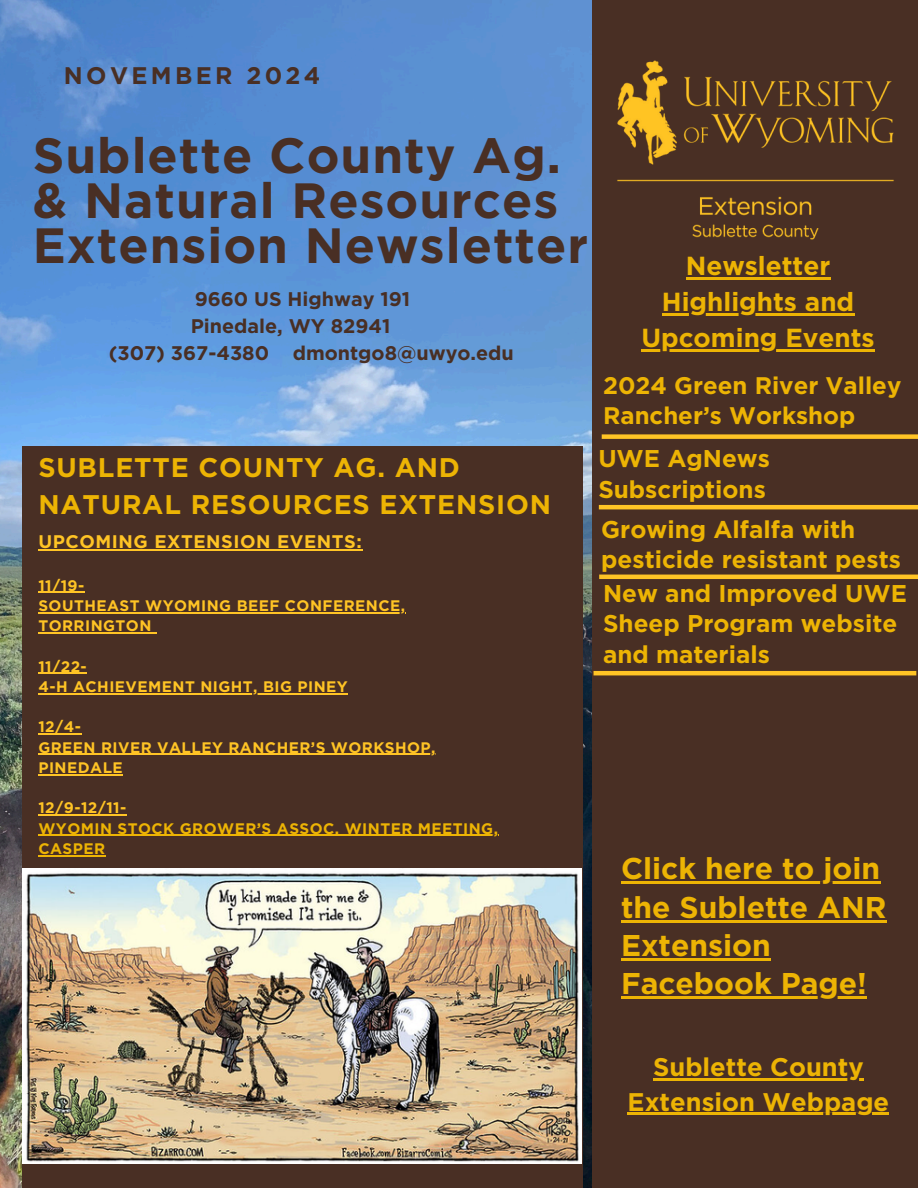
<style>
.page{position:relative;width:918px;height:1188px;background:#fff}
.page>*{position:absolute;margin:0;border:0;box-sizing:border-box;transform-origin:0 0}
.t1{font:700 49.5px/45px "Gotham";letter-spacing:.02em;color:#492f24}
.t2{font:700 30px/38.2px "Gotham";color:#edb404}
.t3{font:700 27px/37px "Gotham";letter-spacing:.03em;color:#edb404}
.t4{font:700 26.1px "Gotham";color:#edb404}
.t5{font:700 25.5px "Gotham";color:#edb404}
.t6{font:700 24.3px/30.8px "Gotham";color:#edb404}
.t7{font:700 24px/30.3px "Gotham";color:#edb404}
.t8{font:700 24px "Gotham";letter-spacing:.14em;color:#492f24}
.t9{font:700 19.65px "Gotham";color:#492f24}
.t10{font:700 18.3px "Gotham";letter-spacing:.03em;color:#ffc425}
.t11{font:700 15.3px/20.2px "Gotham";letter-spacing:.03em;color:#ffc425}
.t12{font:700 15.3px/20.2px "Gotham";letter-spacing:.03em;color:#edb404}
</style>
<div class="page">
<img style="left:0;top:0;width:592px;height:1188px">
<div style="left:22px;top:446px;width:561px;height:742px;background:#492f24"></div>
<div style="left:592px;top:0;width:326px;height:1188px;background:#492f24"></div>
<hr style="left:599px;top:575px;width:319px;height:4px;background:#ffc425">
<hr style="left:599px;top:505px;width:319px;height:4px;background:#ffc425">
<div style="left:602px;top:434px;width:316px;height:5px;background:#ffc425"></div>
<hr style="left:594px;top:671px;width:322px;height:4px;background:#ffc425">
<img style="left:617px;top:60px;width:277px;height:180px">
<img style="left:23px;top:869px;width:559px;height:294px">
<hr style="left:621px;top:882px;width:259px;height:2px;background:#edb404">
<hr style="left:621px;top:920px;width:265px;height:2px;background:#edb404">
<hr style="left:621px;top:958px;width:150px;height:2px;background:#edb404">
<hr style="left:621px;top:996px;width:246px;height:3px;background:#edb404">
<hr style="left:686px;top:277px;width:144px;height:3px;background:#edb404">
<hr style="left:662px;top:313px;width:192px;height:3px;background:#edb404">
<hr style="left:641px;top:349px;width:234px;height:3px;background:#edb404">
<hr style="left:653px;top:1078px;width:211px;height:2px;background:#edb404">
<hr style="left:628px;top:1113px;width:261px;height:2px;background:#edb404">
<hr style="left:38px;top:549px;width:324px;height:1px;background:#ffc425">
<hr style="left:38px;top:592px;width:47px;height:1px;background:#ffc425">
<hr style="left:38px;top:612px;width:368px;height:1px;background:#ffc425">
<hr style="left:38px;top:632px;width:114px;height:1px;background:#ffc425">
<hr style="left:38px;top:673px;width:49px;height:1px;background:#ffc425">
<hr style="left:38px;top:693px;width:310px;height:1px;background:#ffc425">
<hr style="left:38px;top:734px;width:43px;height:1px;background:#ffc425">
<hr style="left:38px;top:754px;width:398px;height:1px;background:#ffc425">
<hr style="left:38px;top:774px;width:85px;height:1px;background:#ffc425">
<hr style="left:38px;top:815px;width:89px;height:1px;background:#ffc425">
<hr style="left:38px;top:835px;width:461px;height:1px;background:#edb404">
<hr style="left:38px;top:855px;width:68px;height:1px;background:#edb404">
<h1 class="t8" style="left:64px;top:65px;width:258px">NOVEMBER 2024</h1>
<h4 class="t1" style="left:33px;top:136px;width:557px">Sublette County Ag. &amp; Natural Resources<br>Extension Newsletter</h4>
<p class="t9" style="left:195px;top:290px;width:217px">9660 US Highway 191</p>
<p class="t9" style="left:191px;top:317px;width:201px">Pinedale, WY 82941</p>
<p class="t9" style="left:109px;top:344px;width:407px">(307) 367-4380 dmontgo8@uwyo.edu</p>
<h5 class="t3" style="left:38px;top:450px;width:514px">SUBLETTE COUNTY AG. AND<br>NATURAL RESOURCES EXTENSION</h5>
<p class="t10" style="left:38px;top:533px;width:325px">UPCOMING EXTENSION EVENTS:</p>
<p class="t11" style="left:38px;top:576px;width:47px">11/19-</p>
<p class="t11" style="left:38px;top:596px;width:368px">SOUTHEAST WYOMING BEEF CONFERENCE,<br>TORRINGTON</p>
<p class="t11" style="left:38px;top:657px;width:50px">11/22-</p>
<p class="t11" style="left:38px;top:677px;width:311px">4-H ACHIEVEMENT NIGHT, BIG PINEY</p>
<p class="t11" style="left:38px;top:718px;width:399px">12/4-<br>GREEN RIVER VALLEY RANCHER’S WORKSHOP,<br>PINEDALE</p>
<p class="t11" style="left:38px;top:799px;width:89px">12/9-12/11-</p>
<p class="t12" style="left:38px;top:819px;width:461px">WYOMIN STOCK GROWER’S ASSOC. WINTER MEETING,<br>CASPER</p>
<h4 class="t4" style="left:686px;top:254px;width:146px">Newsletter</h4>
<h4 class="t4" style="left:662px;top:290px;width:194px">Highlights and</h4>
<h2 class="t4" style="left:641px;top:326px;width:235px">Upcoming Events</h2>
<h3 class="t7" style="left:603px;top:372px;width:300px">2024 Green River Valley<br>Rancher’s Workshop</h3>
<p class="t6" style="left:598px;top:444px;width:173px">UWE AgNews<br>Subscriptions</p>
<p class="t6" style="left:601px;top:515px;width:301px">Growing Alfalfa with pesticide resistant pests</p>
<p class="t6" style="left:603px;top:579px;width:305px">New and Improved UWE<br>Sheep Program website and materials</p>
<h6 class="t2" style="left:621px;top:851px;width:267px">Click here to join the Sublette ANR<br>Extension</h6>
<h4 class="t2" style="left:621px;top:966px;width:247px">Facebook Page!</h4>
<h3 class="t5" style="left:653px;top:1055px;width:212px">Sublette County</h3>
<p class="t5" style="left:628px;top:1090px;width:263px">Extension Webpage</p>
</div>
